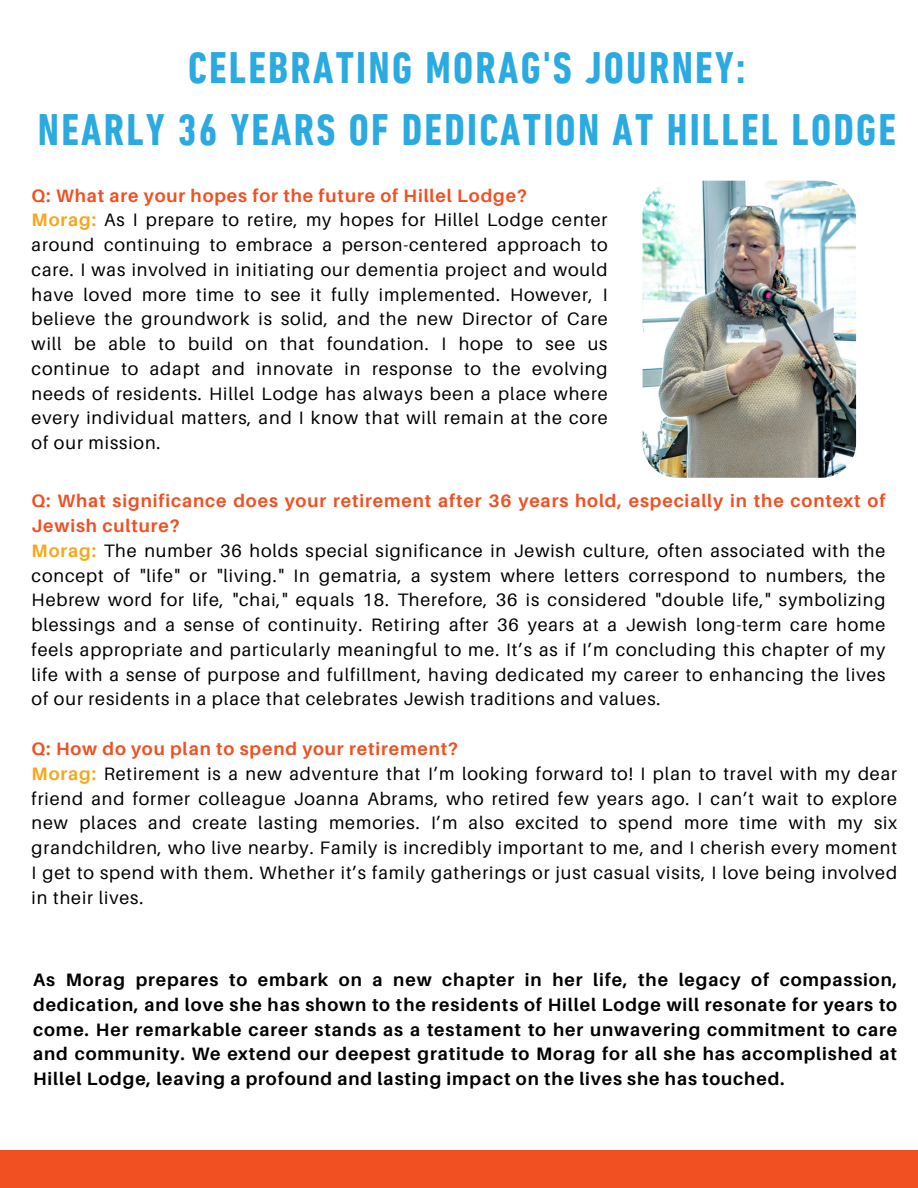
<style>
.page{position:relative;width:918px;height:1188px;background:#fff}
.page>*{position:absolute;margin:0;border:0;box-sizing:border-box;transform-origin:0 0}
.t1{font:700 condensed 45px/61.8px "DIN Next LT Pro";letter-spacing:.05em;color:#2baae1;text-align:center}
.t2{font:18px/24.8px "Aileron";letter-spacing:.05em;color:#000;text-align:justify}
.t3{font:700 18px/24.8px "Aileron";letter-spacing:.05em;color:#000;text-align:justify}
.t4{font:700 18px/24.8px "Aileron";letter-spacing:.05em;color:#f05022}
.s1{font-weight:700;color:#f5a81c}
</style>
<div class="page">
<div style="left:0;top:1150px;width:918px;height:38px;background:#f05022"></div>
<img style="left:643px;top:181px;width:213px;height:297px;border-radius:35px">
<h1 class="t1" style="left:38px;top:41px;width:860px">CELEBRATING MORAG'S JOURNEY:<br>NEARLY 36 YEARS OF DEDICATION AT HILLEL LODGE</h1>
<p class="t4" style="left:32px;top:183px;width:497px">Q: What are your hopes for the future of Hillel Lodge?</p>
<p class="t2" style="left:32px;top:207px;width:577px"><span class="s1">Morag:</span> As I prepare to retire, my hopes for Hillel Lodge center around continuing to embrace a person-centered approach to care. I was involved in initiating our dementia project and would have loved more time to see it fully implemented. However, I believe the groundwork is solid, and the new Director of Care will be able to build on that foundation. I hope to see us continue to adapt and innovate in response to the evolving needs of residents. Hillel Lodge has always been a place where every individual matters, and I know that will remain at the core of our mission.</p>
<p class="t4" style="left:32px;top:488px;width:855px">Q: What significance does your retirement after 36 years hold, especially in the context of<br>Jewish culture?</p>
<p class="t2" style="left:32px;top:538px;width:855px"><span class="s1">Morag:</span> The number 36 holds special significance in Jewish culture, often associated with the concept of "life" or "living." In gematria, a system where letters correspond to numbers, the Hebrew word for life, "chai," equals 18. Therefore, 36 is considered "double life," symbolizing blessings and a sense of continuity. Retiring after 36 years at a Jewish long-term care home feels appropriate and particularly meaningful to me. It’s as if I’m concluding this chapter of my life with a sense of purpose and fulfillment, having dedicated my career to enhancing the lives of our residents in a place that celebrates Jewish traditions and values.</p>
<p class="t4" style="left:32px;top:736px;width:428px">Q: How do you plan to spend your retirement?</p>
<p class="t2" style="left:32px;top:761px;width:867px"><span class="s1">Morag:</span> Retirement is a new adventure that I’m looking forward to! I plan to travel with my dear friend and former colleague Joanna Abrams, who retired few years ago. I can’t wait to explore new places and create lasting memories. I’m also excited to spend more time with my six grandchildren, who live nearby. Family is incredibly important to me, and I cherish every moment I get to spend with them. Whether it’s family gatherings or just casual visits, I love being involved in their lives.</p>
<p class="t3" style="left:33px;top:967px;width:866px">As Morag prepares to embark on a new chapter in her life, the legacy of compassion, dedication, and love she has shown to the residents of Hillel Lodge will resonate for years to come. Her remarkable career stands as a testament to her unwavering commitment to care and community. We extend our deepest gratitude to Morag for all she has accomplished at Hillel Lodge, leaving a profound and lasting impact on the lives she has touched.</p>
</div>
